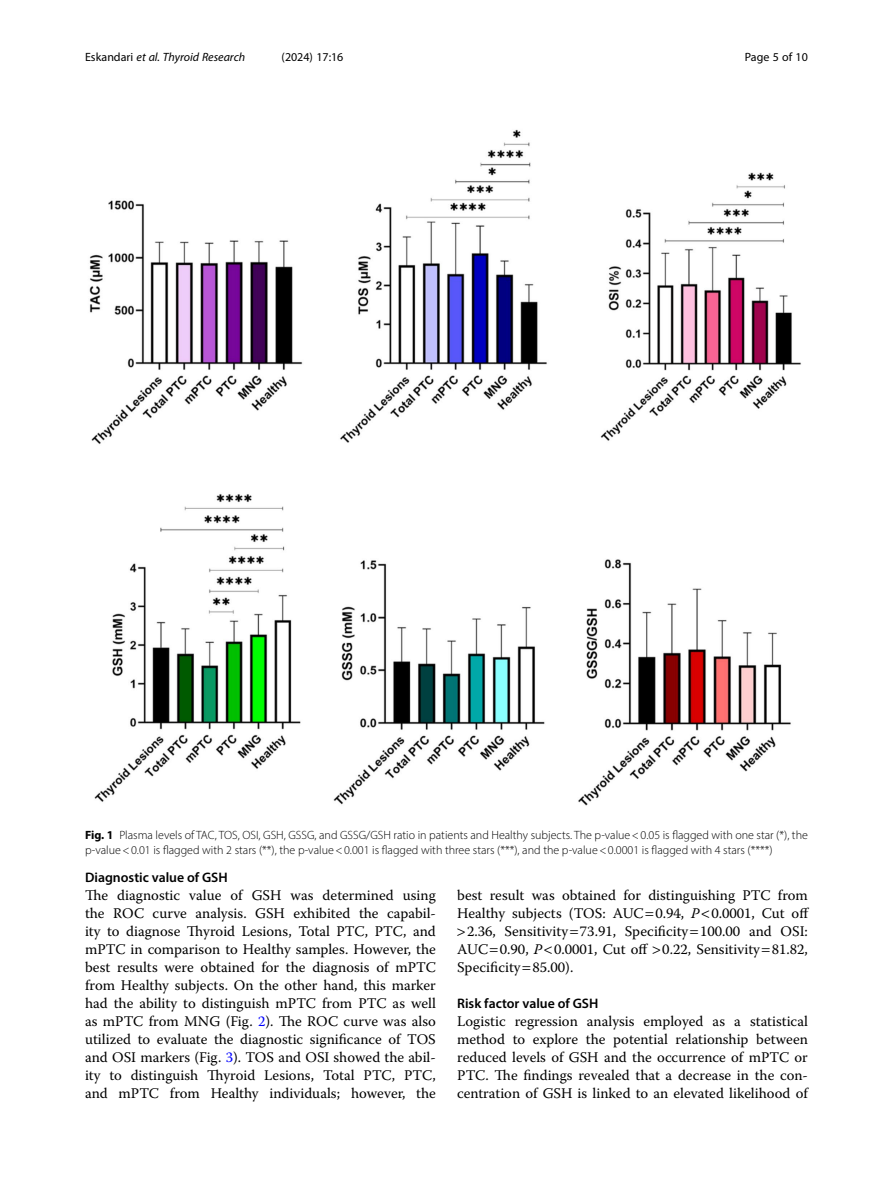
<style>
.page{position:relative;width:893px;height:1191px;background:#fff}
.page>*{position:absolute;margin:0;border:0;box-sizing:border-box;transform-origin:0 0}
.Body_Text{font:14.7px/18px "Warnock Pro";color:#000;text-align:justify}
.Head_2{font:600 13.8px "Myriad Pro";color:#000}
.Figure_Caption{font:300 12px/15px "Myriad Pro";color:#000}
.t1{font:italic 12px "Myriad Pro";color:#000}
.t2{font:12px "Myriad Pro";color:#000}
.s1{font-style:normal}
.s2{font-weight:700}
.s3{color:#00f}
.s4{font-style:italic}
</style>
<div class="page">
<img style="left:89px;top:129px;width:712px;height:677px">
<p class="t1" style="left:85px;top:50px;width:162px"><span class="s1">Eskandari</span> et al. Thyroid Research</p>
<p class="t2" style="left:282px;top:50px;width:63px">(2024) 17:16</p>
<p class="t2" style="left:745px;top:50px;width:65px">Page 5 of 10</p>
<p class="Figure_Caption" style="left:85px;top:827px;width:724px"><span class="s2">Fig. 1</span> Plasma levels of TAC, TOS, OSI, GSH, GSSG, and GSSG/GSH ratio in patients and Healthy subjects. The p-value&lt;0.05 is flagged with one star (*), the p-value&lt;0.01 is flagged with 2 stars (**), the p-value&lt;0.001 is flagged with three stars (***), and the p-value&lt;0.0001 is flagged with 4 stars (****)</p>
<p class="Head_2" style="left:85px;top:869px;width:144px">Diagnostic value of GSH</p>
<p class="Body_Text" style="left:85px;top:886px;width:352px">The diagnostic value of GSH was determined using the ROC curve analysis. GSH exhibited the capabil&shy;ity to diagnose Thyroid Lesions, Total PTC, PTC, and mPTC in comparison to Healthy samples. However, the best results were obtained for the diagnosis of mPTC from Healthy subjects. On the other hand, this marker had the ability to distinguish mPTC from PTC as well as mPTC from MNG (Fig. <span class="s3">2</span>). The ROC curve was also utilized to evaluate the diagnostic significance of TOS and OSI markers (Fig. <span class="s3">3</span>). TOS and OSI showed the abil&shy;ity to distinguish Thyroid Lesions, Total PTC, PTC, and mPTC from Healthy individuals; however, the</p>
<p class="Body_Text" style="left:457px;top:886px;width:352px">best result was obtained for distinguishing PTC from</p>
<p class="Body_Text" style="left:457px;top:904px;width:353px">Healthy subjects (TOS: AUC 0.94, <span class="s4">P</span> 0.0001, Cut off</p>
<p class="Body_Text" style="left:467px;top:922px;width:342px">2.36, Sensitivity 73.91, Specificity 100.00 and OSI:</p>
<p class="Body_Text" style="left:457px;top:940px;width:352px">AUC 0.90, <span class="s4">P</span> 0.0001, Cut off 0.22, Sensitivity 81.82,</p>
<p class="Body_Text" style="left:457px;top:958px;width:118px">Specificity 85.00).</p>
<p class="Head_2" style="left:457px;top:995px;width:143px">Risk factor value of GSH</p>
<p class="Body_Text" style="left:457px;top:1012px;width:352px">Logistic regression analysis employed as a statistical method to explore the potential relationship between reduced levels of GSH and the occurrence of mPTC or PTC. The findings revealed that a decrease in the con&shy;centration of GSH is linked to an elevated likelihood of</p>
</div>
